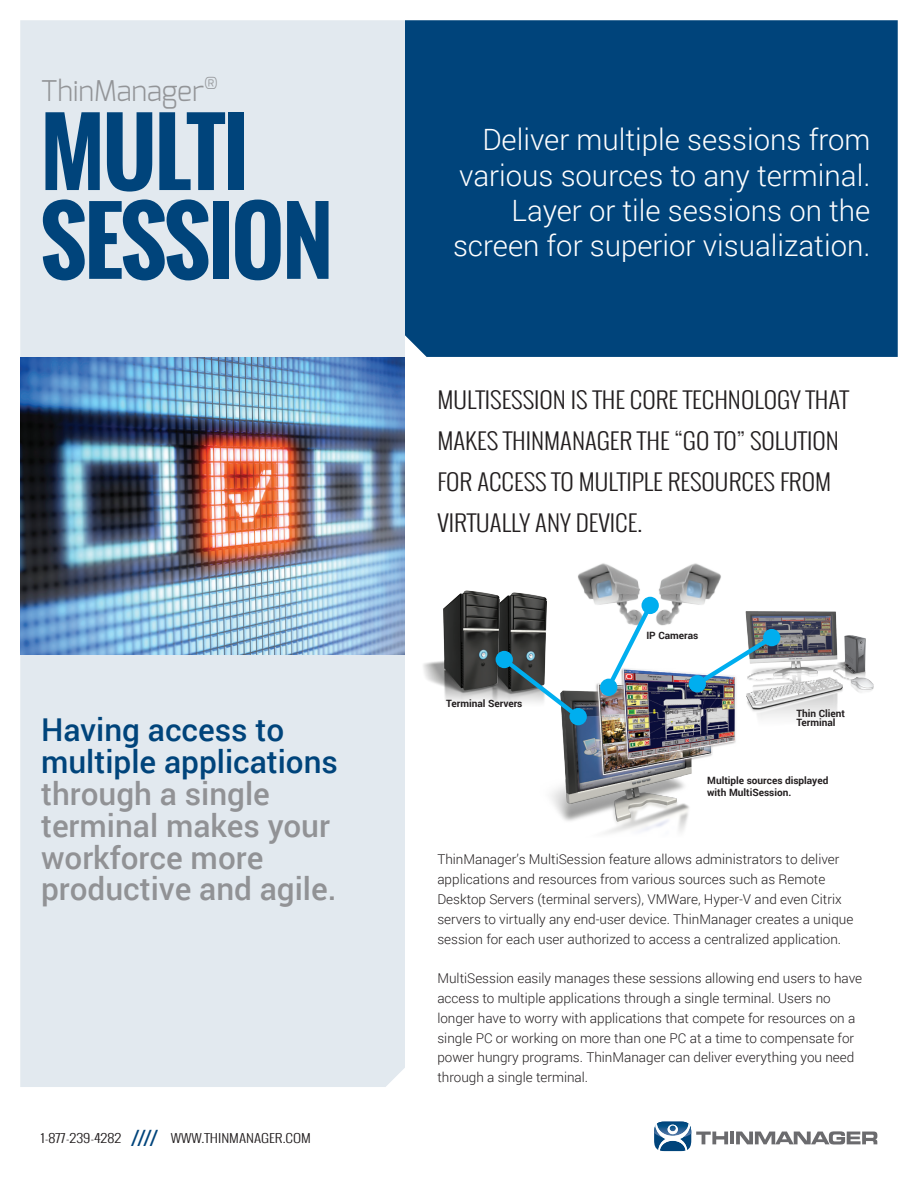
<style>
.page{position:relative;width:918px;height:1188px;background:#fff}
.page>*{position:absolute;margin:0;border:0;box-sizing:border-box;transform-origin:0 0}
.copy_cutsheet{font:700 88.5px "Oswald";letter-spacing:-.02em;color:#00447b}
.copy_cutsheet-2{font:500 31.5px/31.8px "Roboto";color:#919295}
.copy_cutsheet-3{font:300 29.4px/35.2px "Roboto";color:#fff;text-align:right}
.copy_cutsheet-4{font:300 28.5px "Exo";color:#939598}
.copy_cutsheet-5{font:300 22.5px/40.8px "Oswald";color:#231f20;scale:1.1 1}
.copy_cutsheet-6{font:300 13.5px/19.8px "Roboto";color:#231f20}
.t1{font:300 12px "Oswald";color:#231f20;scale:1.25 1}
.t2{font:700 10.05px/8.9px "Roboto";color:#231f20}
.s1{color:#00447b}
.s2{font-weight:700;font-size:18px;color:#00447b}
</style>
<div class="page">
<div style="left:20px;top:20px;width:385px;height:1067px;background:#e2e9ef"></div>
<div style="left:405px;top:20px;width:493px;height:337px;background:#00447b"></div>
<hr style="left:730px;top:1132px;width:4px;height:12px;background:#6b6b6e">
<svg style="left:736px;top:1131px;width:141px;height:14px"></svg>
<svg style="left:654px;top:1122px;width:74px;height:29px"></svg>
<img style="left:551px;top:671px;width:185px;height:163px">
<img style="left:20px;top:357px;width:385px;height:298px">
<img style="left:653px;top:563px;width:68px;height:63px">
<img style="left:578px;top:563px;width:74px;height:42px">
<img style="left:734px;top:611px;width:140px;height:117px">
<img style="left:516px;top:592px;width:31px;height:61px">
<img style="left:423px;top:590px;width:93px;height:114px">
<svg style="left:691px;top:632px;width:87px;height:58px"></svg>
<div style="left:763px;top:629px;width:17px;height:17px;background:#00aeef;border-radius:50%"></div>
<div style="left:689px;top:675px;width:17px;height:18px;background:#00aeef;border-radius:50%"></div>
<svg style="left:603px;top:600px;width:53px;height:93px"></svg>
<div style="left:642px;top:597px;width:17px;height:17px;background:#00aeef;border-radius:50%"></div>
<div style="left:600px;top:679px;width:17px;height:17px;background:#00aeef;border-radius:50%"></div>
<svg style="left:498px;top:653px;width:86px;height:70px"></svg>
<div style="left:496px;top:651px;width:17px;height:17px;background:#00aeef;border-radius:50%"></div>
<div style="left:570px;top:708px;width:17px;height:17px;background:#00aeef;border-radius:50%"></div>
<p class="copy_cutsheet-4" style="left:41px;top:75px;width:179px">ThinManager<sup>®</sup></p>
<p class="copy_cutsheet" style="left:41px;top:87px;width:210px">MULTI</p>
<p class="copy_cutsheet" style="left:41px;top:176px;width:294px">SESSION</p>
<p class="copy_cutsheet-2" style="left:41px;top:714px;width:298px"><span class="s1">Having access to multiple applications </span>through a single terminal makes your workforce more productive and agile.</p>
<p class="t1" style="left:41px;top:1130px;width:218px">1-877-239-4282 <span class="s2">////</span> WWW.THINMANAGER.COM</p>
<p class="copy_cutsheet-3" style="left:459px;top:123px;width:413px">Deliver multiple sessions from various sources to any terminal.</p>
<p class="copy_cutsheet-3" style="left:453px;top:193px;width:419px">Layer or tile sessions on the screen for superior visualization.</p>
<p class="copy_cutsheet-5" style="left:437px;top:379px;width:376px">MULTISESSION IS THE CORE TECHNOLOGY THAT MAKES THINMANAGER THE “GO TO” SOLUTION FOR ACCESS TO MULTIPLE RESOURCES FROM VIRTUALLY ANY DEVICE.</p>
<p class="t2" style="left:446px;top:699px;width:78px">Terminal Servers</p>
<p class="t2" style="left:646px;top:631px;width:53px">IP Cameras</p>
<p class="t2" style="left:796px;top:709px;width:50px">Thin Client<br>Terminal</p>
<p class="t2" style="left:707px;top:775px;width:123px;line-height:11.9px">Multiple sources displayed with MultiSession.</p>
<p class="copy_cutsheet-6" style="left:437px;top:850px;width:417px">ThinManager’s MultiSession feature allows administrators to deliver applications and resources from various sources such as Remote Desktop Servers (terminal servers), VMWare, Hyper-V and even Citrix servers to virtually any end-user device. ThinManager creates a unique session for each user authorized to access a centralized application.</p>
<p class="copy_cutsheet-6" style="left:437px;top:969px;width:426px">MultiSession easily manages these sessions allowing end users to have access to multiple applications through a single terminal. Users no longer have to worry with applications that compete for resources on a single PC or working on more than one PC at a time to compensate for power hungry programs. ThinManager can deliver everything you need through a single terminal.</p>
</div>
